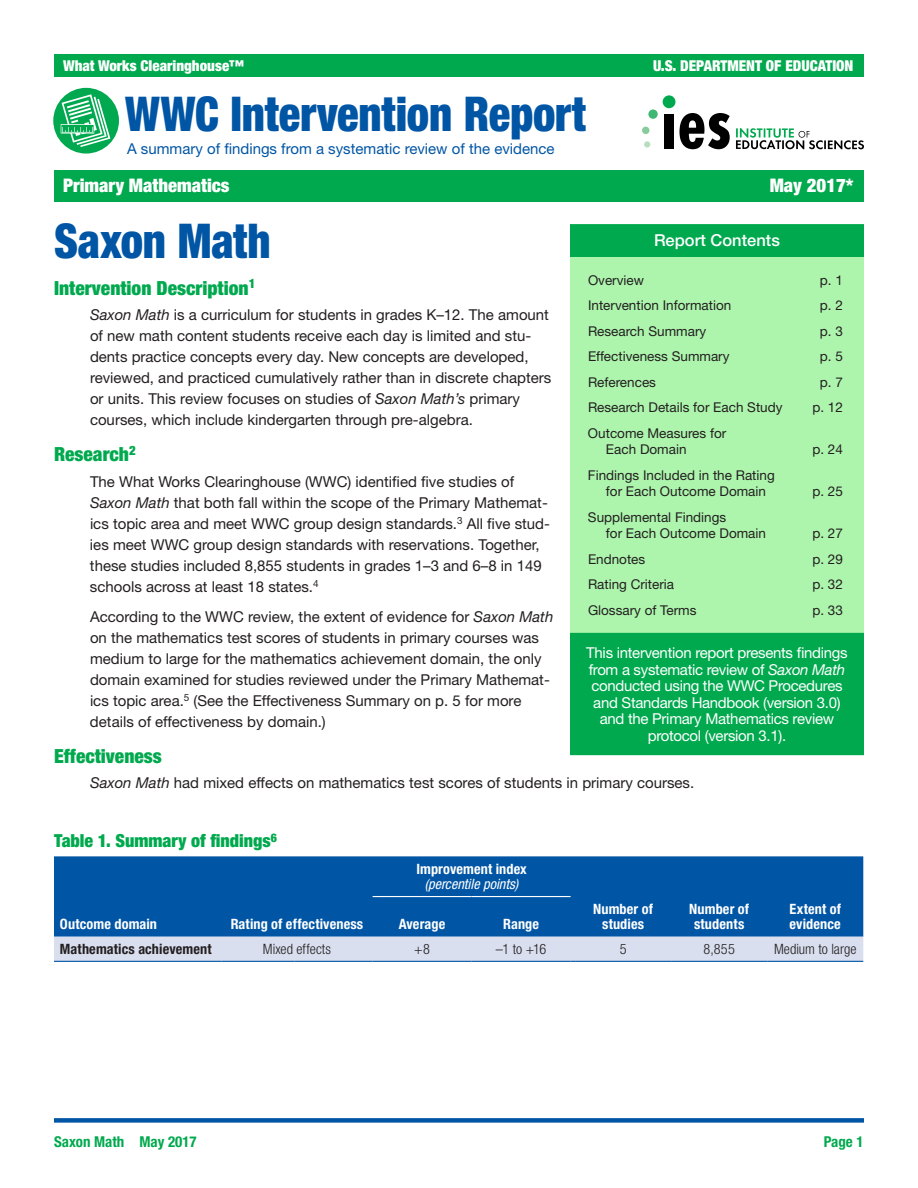
<style>
.page{position:relative;width:918px;height:1188px;background:#fff}
.page>*{position:absolute;margin:0;border:0;box-sizing:border-box;transform-origin:0 0}
.t1{font:900 condensed 48px "Helvetica Neue LT Std";letter-spacing:-.005em;color:#0155a5;scale:.93 1}
.t2{font:900 condensed 19.5px "Helvetica Neue LT Std";color:#00a94e}
.t3{font:900 condensed 18.75px "Helvetica Neue LT Std";color:#fff}
.t4{font:900 condensed 18px "Helvetica Neue LT Std";color:#00a94e}
.t5{font:500 16.5px "Helvetica Neue LT Std";color:#fff}
.t6{font:15px/21px "Helvetica Neue LT Std";color:#231f20}
.t7{font:15px/16.5px "Helvetica Neue LT Std";letter-spacing:-.02em;color:#fff;text-align:center}
.t8{font:15px "Helvetica Neue LT Std";color:#0155a5}
.t9{font:900 condensed 15px "Helvetica Neue LT Std";color:#fff}
.t10{font:700 condensed 15px "Helvetica Neue LT Std";color:#00a94e}
.t11{font:700 condensed 14.25px/15px "Helvetica Neue LT Std";letter-spacing:.01em;color:#fff;text-align:center}
.t12{font:300 condensed 14.25px "Helvetica Neue LT Std";color:#231f20}
.t13{font:700 condensed 14.25px "Helvetica Neue LT Std";letter-spacing:.01em;color:#231f20}
.t14{font:italic condensed 14.25px "Helvetica Neue LT Std";color:#fff}
.t15{font:13.5px/16.5px "Helvetica Neue LT Std";color:#231f20}
.s1{font-style:italic}
</style>
<div class="page">
<div style="left:54px;top:1118px;width:810px;height:5px;background:#0155a5"></div>
<div style="left:54px;top:54px;width:810px;height:23px;background:#00a94e"></div>
<div style="left:53px;top:88px;width:66px;height:66px;background:#00a94f;border-radius:50%"></div>
<svg style="left:62px;top:94px;width:48px;height:53px"></svg>
<svg style="left:648px;top:109px;width:10px;height:10px"></svg>
<div style="left:642px;top:127px;width:7px;height:7px;background:#88cc9c;border-radius:50%"></div>
<div style="left:644px;top:141px;width:6px;height:7px;background:#b8dec0;border-radius:50%"></div>
<div style="left:663px;top:95px;width:12px;height:13px;background:#00a94e;border-radius:50%"></div>
<div style="left:664px;top:114px;width:10px;height:35px;background:#000"></div>
<svg style="left:679px;top:113px;width:51px;height:36px"></svg>
<svg style="left:736px;top:128px;width:128px;height:21px"></svg>
<div style="left:54px;top:856px;width:809px;height:81px;background:#0155a5"></div>
<div style="left:54px;top:937px;width:809px;height:25px;background:#d9dfef"></div>
<hr style="left:575px;top:961px;width:96px;height:1px;background:#0155a5">
<hr style="left:671px;top:961px;width:96px;height:1px;background:#0155a5">
<hr style="left:767px;top:961px;width:96px;height:1px;background:#0155a5">
<hr style="left:373px;top:896px;width:99px;height:1px;background:#fff">
<hr style="left:472px;top:896px;width:99px;height:1px;background:#fff">
<div style="left:54px;top:170px;width:810px;height:31px;background:#00a94e"></div>
<div style="left:571px;top:225px;width:292px;height:31px;background:#00a94e"></div>
<div style="left:570px;top:224px;width:294px;height:33px;border:2px solid #00a94e"></div>
<div style="left:570px;top:257px;width:294px;height:376px;background:#adf5ad"></div>
<div style="left:571px;top:634px;width:292px;height:120px;background:#00a94e"></div>
<div style="left:570px;top:633px;width:294px;height:122px;border:2px solid #00a94e"></div>
<p class="t9" style="left:63px;top:56px;width:183px">What Works Clearinghouse™</p>
<p class="t9" style="left:653px;top:56px;width:202px">U.S. DEPARTMENT OF EDUCATION</p>
<h1 class="t1" style="left:125px;top:84px;width:497px">WWC Intervention Report</h1>
<p class="t8" style="left:127px;top:140px;width:429px">A summary of findings from a systematic review of the evidence</p>
<p class="t3" style="left:63px;top:174px;width:168px">Primary Mathematics</p>
<p class="t3" style="left:770px;top:174px;width:85px">May 2017*</p>
<h1 class="t1" style="left:54px;top:212px;width:235px">Saxon Math</h1>
<h2 class="t2" style="left:54px;top:276px;width:203px">Intervention Description<sup>1</sup></h2>
<p class="t6" style="left:90px;top:304px;width:463px"><span class="s1">Saxon Math</span> is a curriculum for students in grades K–12. The amount of new math content students receive each day is limited and stu&shy;dents practice concepts every day. New concepts are developed, reviewed, and practiced cumulatively rather than in discrete chapters or units. This review focuses on studies of <span class="s1">Saxon Math’s</span> primary courses, which include kindergarten through pre-algebra.</p>
<h2 class="t2" style="left:54px;top:442px;width:83px">Research<sup>2</sup></h2>
<p class="t6" style="left:90px;top:471px;width:462px">The What Works Clearinghouse (WWC) identified five studies of <span class="s1">Saxon Math</span> that both fall within the scope of the Primary Mathemat&shy;ics topic area and meet WWC group design standards.<sup>3</sup> All five stud&shy;ies meet WWC group design standards with reservations. Together, these studies included 8,855 students in grades 1–3 and 6–8 in 149 schools across at least 18 states.<sup>4</sup></p>
<p class="t6" style="left:90px;top:606px;width:465px">According to the WWC review, the extent of evidence for <span class="s1">Saxon Math </span>on the mathematics test scores of students in primary courses was medium to large for the mathematics achievement domain, the only domain examined for studies reviewed under the Primary Mathemat&shy;ics topic area.<sup>5</sup> (See the Effectiveness Summary on p. 5 for more details of effectiveness by domain.)</p>
<h2 class="t2" style="left:54px;top:744px;width:109px">Effectiveness</h2>
<p class="t6" style="left:90px;top:772px;width:606px"><span class="s1">Saxon Math</span> had mixed effects on mathematics test scores of students in primary courses.</p>
<p class="t5" style="left:654px;top:231px;width:127px">Report Contents</p>
<p class="t15" style="left:588px;top:272px;width:57px">Overview</p>
<p class="t15" style="left:820px;top:272px;width:25px">p. 1</p>
<p class="t15" style="left:588px;top:297px;width:145px">Intervention Information</p>
<p class="t15" style="left:820px;top:297px;width:25px">p. 2</p>
<p class="t15" style="left:588px;top:323px;width:120px">Research Summary</p>
<p class="t15" style="left:820px;top:323px;width:25px">p. 3</p>
<p class="t15" style="left:588px;top:348px;width:143px">Effectiveness Summary</p>
<p class="t15" style="left:820px;top:348px;width:25px">p. 5</p>
<p class="t15" style="left:588px;top:374px;width:69px">References</p>
<p class="t15" style="left:820px;top:374px;width:25px">p. 7</p>
<p class="t15" style="left:588px;top:399px;width:196px">Research Details for Each Study</p>
<p class="t15" style="left:812px;top:399px;width:32px">p. 12</p>
<p class="t15" style="left:606px;top:425px;width:122px;text-indent:-18px">Outcome Measures for<br>Each Domain</p>
<p class="t15" style="left:812px;top:441px;width:32px">p. 24</p>
<p class="t15" style="left:606px;top:467px;width:170px;text-indent:-18px">Findings Included in the Rating for Each Outcome Domain</p>
<p class="t15" style="left:812px;top:483px;width:32px">p. 25</p>
<p class="t15" style="left:606px;top:509px;width:162px;text-indent:-18px">Supplemental Findings<br>for Each Outcome Domain</p>
<p class="t15" style="left:812px;top:525px;width:32px">p. 27</p>
<p class="t15" style="left:588px;top:551px;width:59px">Endnotes</p>
<p class="t15" style="left:812px;top:551px;width:32px">p. 29</p>
<p class="t15" style="left:588px;top:576px;width:88px">Rating Criteria</p>
<p class="t15" style="left:812px;top:576px;width:32px">p. 32</p>
<p class="t15" style="left:588px;top:602px;width:110px">Glossary of Terms</p>
<p class="t15" style="left:812px;top:602px;width:32px">p. 33</p>
<p class="t7" style="left:586px;top:644px;width:263px">This intervention report presents findings from a systematic review of <span class="s1">Saxon Math </span>conducted using the WWC Procedures and Standards Handbook (version 3.0) and the Primary Mathematics review protocol (version 3.1).</p>
<p class="t4" style="left:54px;top:830px;width:224px">Table 1. Summary of findings<sup>6</sup></p>
<p class="t11" style="left:416px;top:861px;width:112px">Improvement index</p>
<p class="t14" style="left:425px;top:876px;width:95px">(percentile points)</p>
<p class="t11" style="left:60px;top:916px;width:99px">Outcome domain</p>
<p class="t11" style="left:231px;top:916px;width:134px">Rating of effectiveness</p>
<p class="t11" style="left:399px;top:916px;width:48px">Average</p>
<p class="t11" style="left:503px;top:916px;width:37px">Range</p>
<p class="t11" style="left:593px;top:901px;width:61px">Number of studies</p>
<p class="t11" style="left:689px;top:901px;width:61px">Number of students</p>
<p class="t11" style="left:790px;top:901px;width:53px;text-align:left">Extent of evidence</p>
<p class="t13" style="left:60px;top:940px;width:153px">Mathematics achievement</p>
<p class="t12" style="left:263px;top:941px;width:70px">Mixed effects</p>
<p class="t12" style="left:414px;top:941px;width:17px">+8</p>
<p class="t12" style="left:496px;top:941px;width:52px">–1 to +16</p>
<p class="t12" style="left:620px;top:941px;width:8px">5</p>
<p class="t12" style="left:704px;top:941px;width:33px">8,855</p>
<p class="t12" style="left:774px;top:941px;width:84px">Medium to large</p>
<p class="t10" style="left:54px;top:1132px;width:144px">Saxon Math May 2017</p>
<p class="t10" style="left:824px;top:1132px;width:41px">Page 1</p>
</div>
